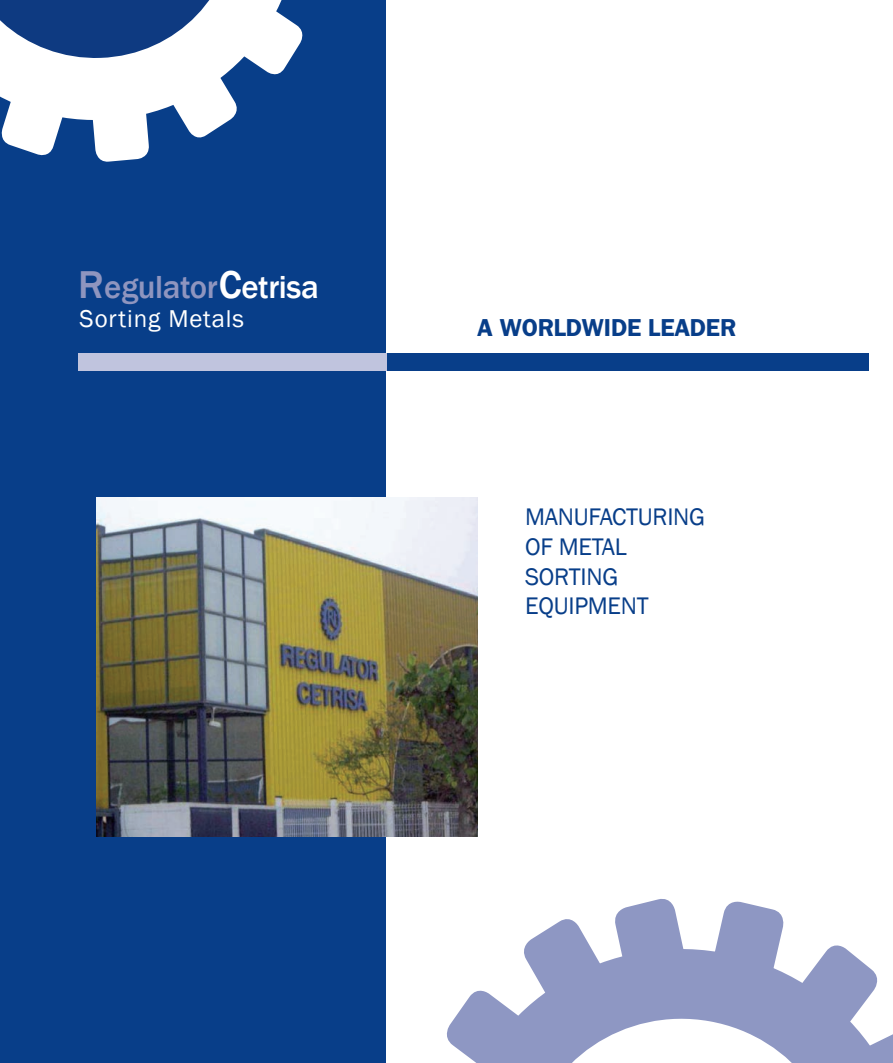
<style>
.page{position:relative;width:893px;height:1063px;background:#fff}
.page>*{position:absolute;margin:0;border:0;box-sizing:border-box;transform-origin:0 0}
.t1{font:500 32.85px "Franklin Gothic";letter-spacing:-.01em;color:#8f95bf}
.t2{font:25.05px "Franklin Gothic";letter-spacing:.035em;color:#fff}
.t3{font:24.6px "Franklin Gothic";letter-spacing:-.01em;color:#083e89}
.t4{font:600 24.6px "Franklin Gothic";letter-spacing:-.01em;color:#083e89}
.s1{font-size:39.9px}
.s2{font-size:39.9px;color:#fff}
.s3{color:#fff}
</style>
<div class="page">
<div style="left:0;top:0;width:386px;height:1063px;background:#083e89"></div>
<svg style="left:0;top:0;width:303px;height:162px"></svg>
<img style="left:96px;top:497px;width:382px;height:339px">
<div style="left:383px;top:354px;width:485px;height:17px;background:#083e89"></div>
<div style="left:78px;top:354px;width:309px;height:17px;background:#c0c4de"></div>
<svg style="left:447px;top:899px;width:446px;height:164px"></svg>
<p class="t1" style="left:78px;top:267px;width:242px"><span class="s1">R</span>egulator<span class="s2">C</span><span class="s3">etrisa</span></p>
<p class="t2" style="left:80px;top:303px;width:166px">Sorting Metals</p>
<p class="t4" style="left:477px;top:313px;width:261px">A WORLDWIDE LEADER</p>
<p class="t3" style="left:525px;top:502px;width:181px">MANUFACTURING</p>
<p class="t3" style="left:525px;top:531px;width:103px">OF METAL</p>
<p class="t3" style="left:525px;top:561px;width:95px">SORTING</p>
<p class="t3" style="left:525px;top:591px;width:125px">EQUIPMENT</p>
</div>
